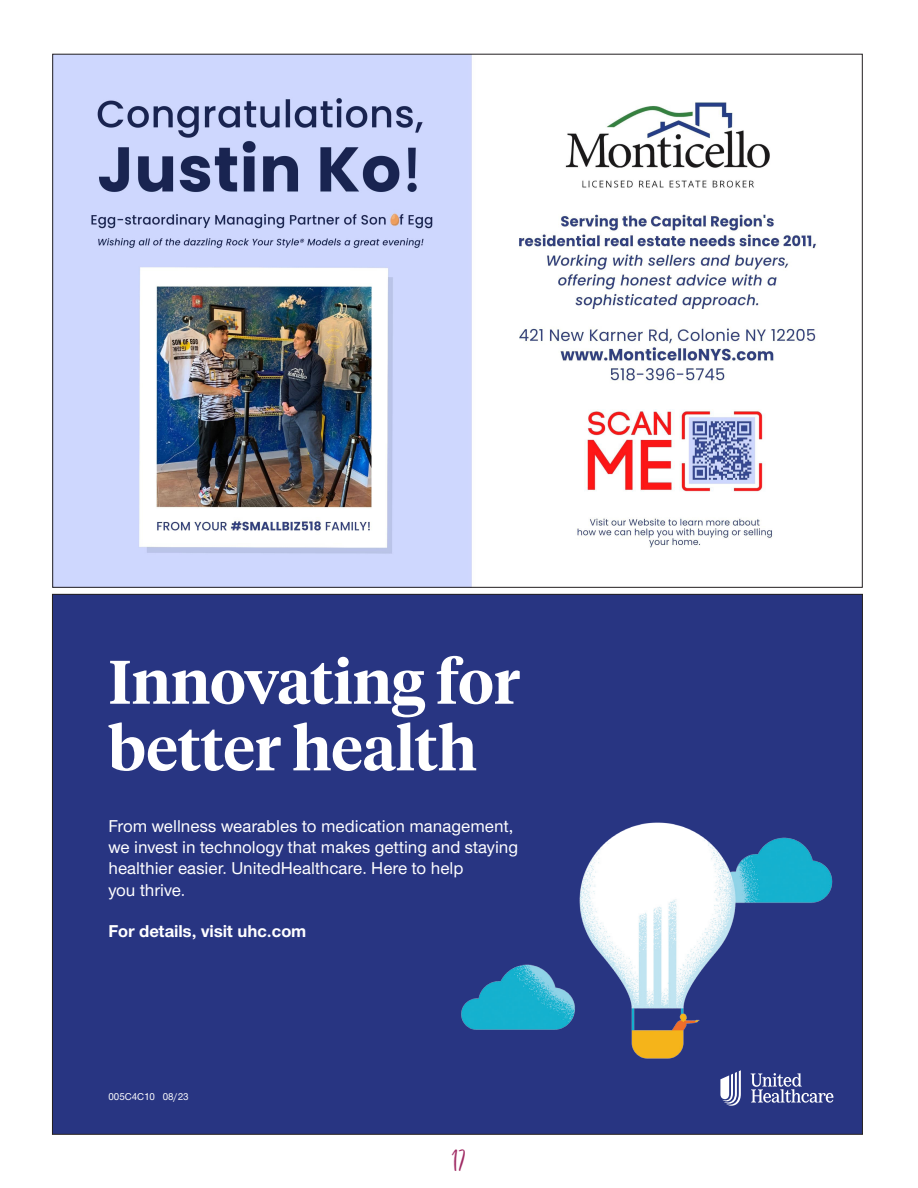
<style>
.page{position:relative;width:918px;height:1188px;background:#fff}
.page>*{position:absolute;margin:0;border:0;box-sizing:border-box;transform-origin:0 0}
.t1{font:600 61.2px/66.6px "UHC Serif Headline";color:#fff}
.t2{font:18px "Calliretta";color:#9f2a63}
.t3{font:500 17.85px/21.3px "UHC Sans";color:#fff}
.t4{font:700 17.85px "UHC Sans";color:#fff}
.t5{font:500 10.2px "UHC Sans";color:#fff}
</style>
<div class="page">
<img style="left:54px;top:56px;width:762px;height:530px">
<div style="left:52px;top:594px;width:810px;height:540px;background:#283582"></div>
<img style="left:461px;top:822px;width:373px;height:284px">
<p class="t1" style="left:108px;top:646px;width:413px">Innovating for better health</p>
<p class="t3" style="left:108px;top:814px;width:411px">From wellness wearables to medication management, we invest in technology that makes getting and staying healthier easier. UnitedHealthcare. Here to help<br>you thrive.</p>
<p class="t4" style="left:108px;top:919px;width:199px">For details, visit uhc.com</p>
<p class="t5" style="left:108px;top:1090px;width:82px">005C4C10 08/23</p>
<p class="t2" style="left:452px;top:1154px;width:16px">17</p>
</div>
